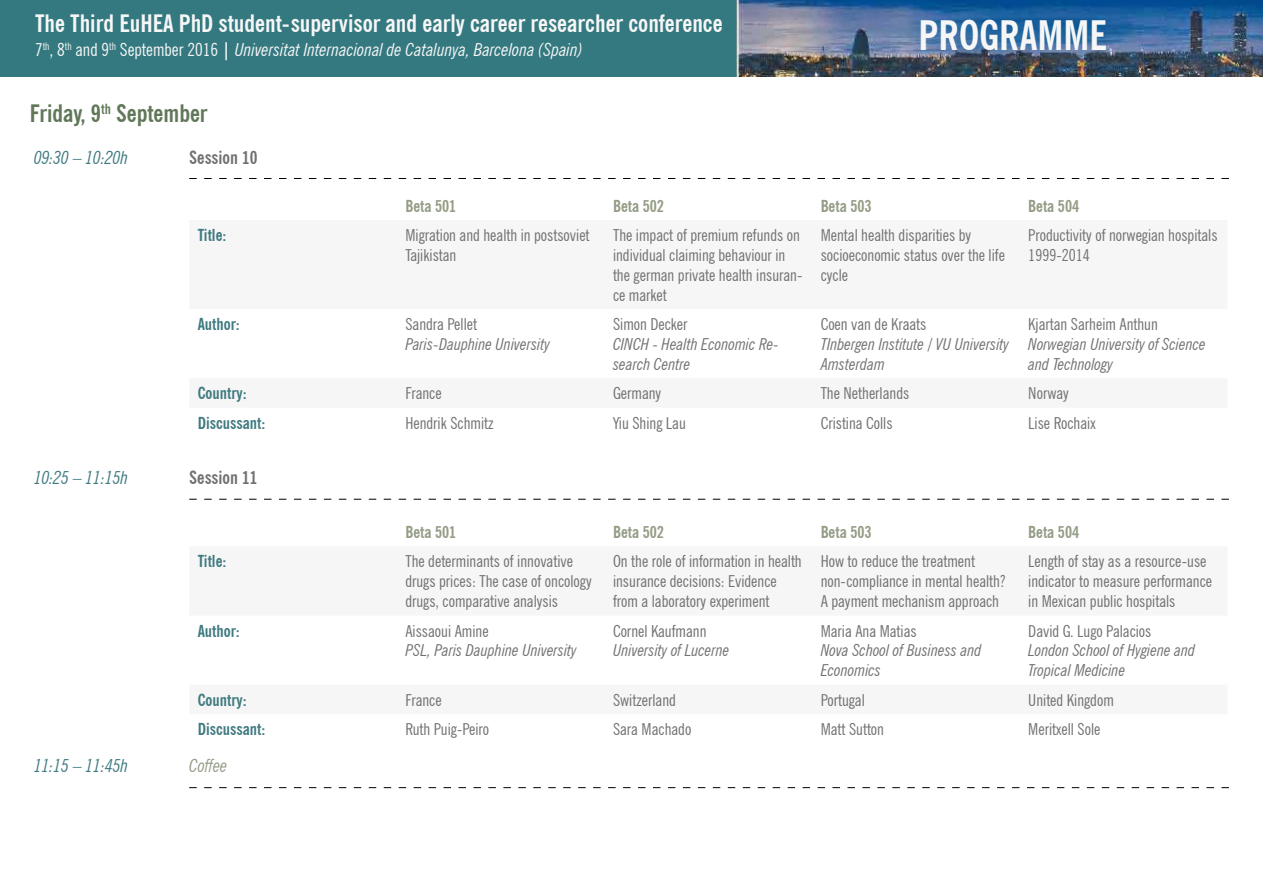
<style>
.page{position:relative;width:1263px;height:893px;background:#fff}
.page>*{position:absolute;margin:0;border:0;box-sizing:border-box;transform-origin:0 0}
.t1{font:700 condensed 40.5px "News Gothic BT";color:#f6f6f6}
.t2{font:700 condensed 24px "News Gothic BT";color:#f6f6f6}
.t3{font:700 condensed 24px "News Gothic BT";color:#607859}
.t4{font:italic condensed 18px "News Gothic BT";color:#f6f6f6}
.t5{font:italic condensed 18px "News Gothic BT";color:#3f7a80}
.t6{font:700 condensed 18px "News Gothic BT";color:#707172}
.t7{font:italic condensed 18px "News Gothic BT";color:#939c85}
.t8{font:condensed 16.5px/19.8px "News Gothic BT";color:#707172}
.t9{font:italic condensed 16.5px/19.8px "News Gothic BT";color:#707172}
.t10{font:700 condensed 16.5px "News Gothic BT";color:#3f7a80}
.t11{font:700 condensed 16.5px "News Gothic BT";color:#939c85}
.s1{font-style:normal}
.s2{font-weight:700;font-style:normal}
</style>
<div class="page">
<svg style="left:189px;top:787px;width:1040px;height:1px"></svg>
<svg style="left:189px;top:178px;width:1040px;height:1px"></svg>
<svg style="left:189px;top:499px;width:1040px;height:1px"></svg>
<img style="left:0;top:0;width:1263px;height:76px">
<h2 class="t2" style="left:35px;top:9px;width:689px">The Third EuHEA PhD student-supervisor and early career researcher conference</h2>
<p class="t4" style="left:35px;top:39px;width:549px"><span class="s1">7</span><sup>th</sup><span class="s1">, 8</span><sup>th</sup> <span class="s1">and 9</span><sup>th</sup> <span class="s1">September 2016</span> <span class="s2">|</span> Universitat Internacional de Catalunya, Barcelona (Spain)</p>
<h2 class="t3" style="left:30px;top:99px;width:179px">Friday, 9<sup>th</sup> September</h2>
<p class="t5" style="left:34px;top:147px;width:95px">09:30 – 10:20h</p>
<p class="t6" style="left:189px;top:147px;width:70px">Session 10</p>
<h1 class="t1" style="left:918px;top:11px;width:190px">PROGRAMME</h1>
<p class="t11" style="left:405px;top:196px;width:52px">Beta 501</p>
<p class="t11" style="left:613px;top:196px;width:52px">Beta 502</p>
<p class="t11" style="left:821px;top:196px;width:52px">Beta 503</p>
<p class="t11" style="left:1028px;top:196px;width:52px">Beta 504</p>
<p class="t10" style="left:198px;top:225px;width:30px">Title:</p>
<p class="t8" style="left:405px;top:225px;width:186px">Migration and health in postsoviet<br>Tajikistan</p>
<p class="t8" style="left:613px;top:225px;width:191px">The impact of premium refunds on individual claiming behaviour in the german private health insuran&shy;ce market</p>
<p class="t8" style="left:821px;top:225px;width:186px">Mental health disparities by socioeconomic status over the life cycle</p>
<p class="t8" style="left:1028px;top:225px;width:191px">Productivity of norwegian hospitals<br>1999-2014</p>
<p class="t10" style="left:198px;top:314px;width:44px">Author:</p>
<p class="t8" style="left:405px;top:314px;width:73px">Sandra Pellet</p>
<p class="t9" style="left:405px;top:334px;width:146px">Paris-Dauphine University</p>
<p class="t8" style="left:821px;top:314px;width:107px">Coen van de Kraats</p>
<p class="t9" style="left:821px;top:334px;width:190px">TInbergen Institute / VU University<br>Amsterdam</p>
<p class="t8" style="left:613px;top:314px;width:76px">Simon Decker</p>
<p class="t9" style="left:613px;top:334px;width:168px">CINCH - Health Economic Re&shy;search Centre</p>
<p class="t8" style="left:1028px;top:314px;width:131px">Kjartan Sarheim Anthun</p>
<p class="t9" style="left:1028px;top:334px;width:179px">Norwegian University of Science and Technology</p>
<p class="t10" style="left:198px;top:383px;width:51px">Country:</p>
<p class="t8" style="left:405px;top:383px;width:38px">France</p>
<p class="t8" style="left:613px;top:383px;width:50px">Germany</p>
<p class="t8" style="left:821px;top:383px;width:90px">The Netherlands</p>
<p class="t8" style="left:1028px;top:383px;width:42px">Norway</p>
<p class="t10" style="left:198px;top:413px;width:69px">Discussant:</p>
<p class="t8" style="left:405px;top:413px;width:90px">Hendrik Schmitz</p>
<p class="t8" style="left:613px;top:413px;width:74px">Yiu Shing Lau</p>
<p class="t8" style="left:821px;top:413px;width:73px">Cristina Colls</p>
<p class="t8" style="left:1028px;top:413px;width:69px">Lise Rochaix</p>
<p class="t5" style="left:34px;top:467px;width:95px">10:25 – 11:15h</p>
<p class="t6" style="left:189px;top:466px;width:70px">Session 11</p>
<p class="t11" style="left:405px;top:522px;width:52px">Beta 501</p>
<p class="t11" style="left:613px;top:522px;width:52px">Beta 502</p>
<p class="t11" style="left:821px;top:522px;width:52px">Beta 503</p>
<p class="t11" style="left:1028px;top:522px;width:52px">Beta 504</p>
<p class="t10" style="left:198px;top:551px;width:30px">Title:</p>
<p class="t8" style="left:405px;top:552px;width:188px">The determinants of innovative drugs prices: The case of oncology drugs, comparative analysis</p>
<p class="t8" style="left:613px;top:552px;width:190px">On the role of information in health insurance decisions: Evidence from a laboratory experiment</p>
<p class="t8" style="left:821px;top:552px;width:186px">How to reduce the treatment non-compliance in mental health?<br>A payment mechanism approach</p>
<p class="t8" style="left:1028px;top:552px;width:185px">Length of stay as a resource-use indicator to measure performance in Mexican public hospitals</p>
<p class="t10" style="left:198px;top:621px;width:44px">Author:</p>
<p class="t8" style="left:405px;top:621px;width:85px">Aissaoui Amine</p>
<p class="t9" style="left:405px;top:641px;width:173px">PSL, Paris Dauphine University</p>
<p class="t8" style="left:613px;top:621px;width:95px">Cornel Kaufmann</p>
<p class="t9" style="left:613px;top:641px;width:118px">University of Lucerne</p>
<p class="t8" style="left:1028px;top:621px;width:125px">David G. Lugo Palacios</p>
<p class="t9" style="left:1028px;top:641px;width:168px">London School of Hygiene and<br>Tropical Medicine</p>
<p class="t8" style="left:821px;top:621px;width:98px">Maria Ana Matias</p>
<p class="t9" style="left:821px;top:641px;width:162px">Nova School of Business and<br>Economics</p>
<p class="t10" style="left:198px;top:690px;width:51px">Country:</p>
<p class="t8" style="left:405px;top:690px;width:38px">France</p>
<p class="t8" style="left:613px;top:690px;width:64px">Switzerland</p>
<p class="t8" style="left:821px;top:690px;width:46px">Portugal</p>
<p class="t8" style="left:1028px;top:690px;width:87px">United Kingdom</p>
<p class="t10" style="left:198px;top:719px;width:69px">Discussant:</p>
<p class="t8" style="left:405px;top:719px;width:85px">Ruth Puig-Peiro</p>
<p class="t8" style="left:613px;top:719px;width:80px">Sara Machado</p>
<p class="t8" style="left:821px;top:719px;width:65px">Matt Sutton</p>
<p class="t8" style="left:1028px;top:719px;width:74px">Meritxell Sole</p>
<p class="t5" style="left:34px;top:755px;width:95px">11:15 – 11:45h</p>
<p class="t7" style="left:189px;top:755px;width:40px">Coffee</p>
</div>
